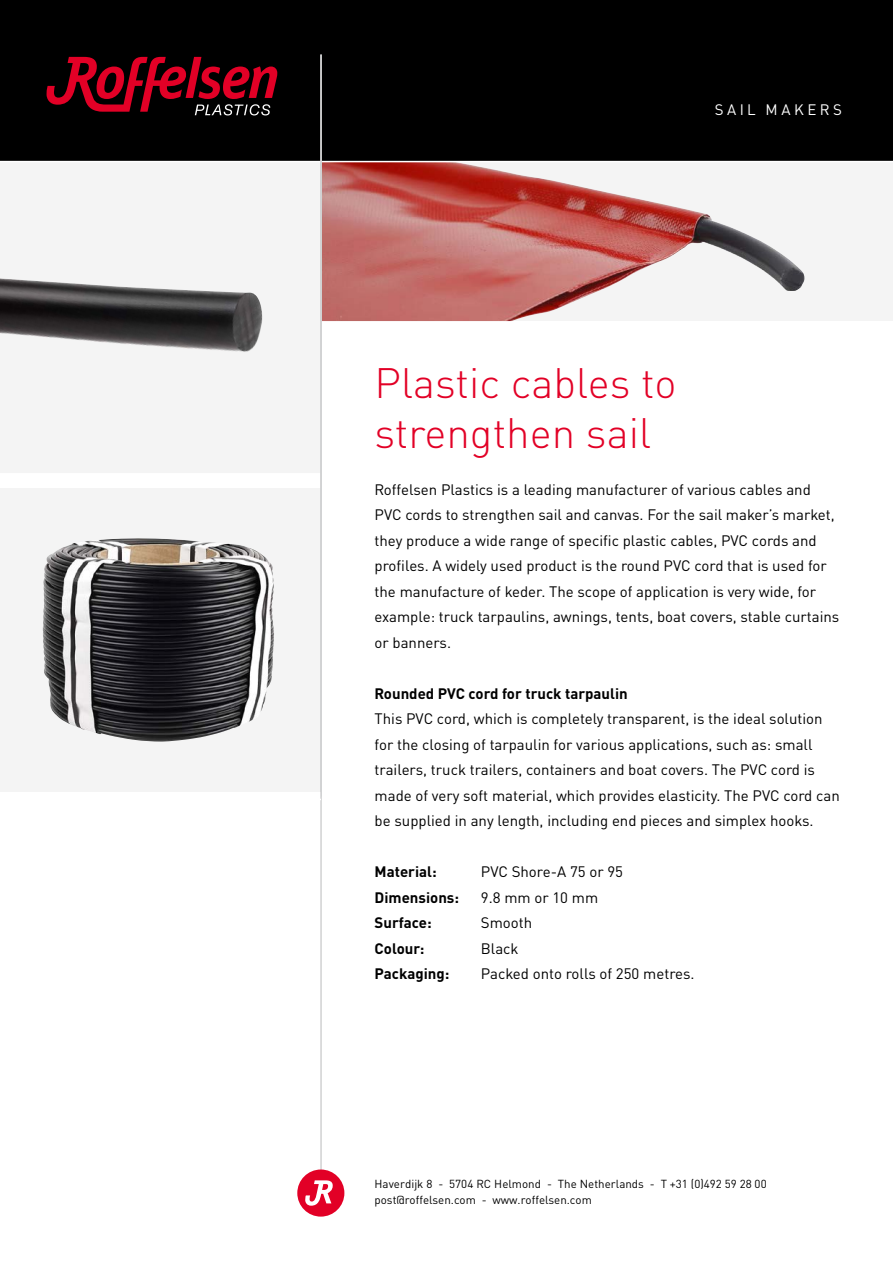
<style>
.page{position:relative;width:893px;height:1263px;background:#fff}
.page>*{position:absolute;margin:0;border:0;box-sizing:border-box;transform-origin:0 0}
.t1{font:300 42px/50.4px "DIN Pro";color:#e20026}
.t2{font:15px/25.5px "DIN Pro";color:#000}
.t3{font:700 15px "DIN Pro";color:#000}
.t4{font:15px "DIN Pro";letter-spacing:.235em;color:#fff}
.t5{font:11.55px/16.5px "DIN Pro";color:#000}
</style>
<div class="page">
<div style="left:321px;top:162px;width:572px;height:159px;background:#f4f4f4"></div>
<img style="left:322px;top:162px;width:483px;height:159px">
<div style="left:0;top:162px;width:321px;height:318px;background:#f4f4f4"></div>
<div style="left:0;top:480px;width:321px;height:319px;background:#f4f4f4"></div>
<img style="left:0;top:278px;width:263px;height:74px">
<img style="left:42px;top:538px;width:232px;height:203px">
<div style="left:0;top:0;width:893px;height:162px;background:#000"></div>
<svg style="left:47px;top:57px;width:230px;height:58px"></svg>
<div style="left:0;top:473px;width:321px;height:15px;background:#fff"></div>
<hr style="left:0;top:161px;width:893px;height:1px;background:#fff">
<div style="left:0;top:792px;width:321px;height:15px;background:#fff"></div>
<hr style="left:320px;top:55px;width:2px;height:1148px;background:#d0d1d2">
<div style="left:297px;top:1169px;width:47px;height:47px;background:#e20026;border-radius:50%"></div>
<svg style="left:305px;top:1180px;width:28px;height:26px"></svg>
<hr style="left:0;top:799px;width:321px;height:1px;background:#fff">
<p class="t4" style="left:715px;top:98px;width:129px">SAIL MAKERS</p>
<h1 class="t1" style="left:375px;top:354px;width:304px">Plastic cables to strengthen sail</h1>
<p class="t2" style="left:375px;top:475px;width:466px">Roffelsen Plastics is a leading manufacturer of various cables and PVC cords to strengthen sail and canvas. For the sail maker’s market, they produce a wide range of specific plastic cables, PVC cords and profiles. A widely used product is the round PVC cord that is used for the manufacture of keder. The scope of application is very wide, for example: truck tarpaulins, awnings, tents, boat covers, stable curtains or banners.</p>
<p class="t3" style="left:375px;top:681px;width:255px">Rounded PVC cord for truck tarpaulin</p>
<p class="t2" style="left:375px;top:705px;width:467px">This PVC cord, which is completely transparent, is the ideal solution for the closing of tarpaulin for various applications, such as: small trailers, truck trailers, containers and boat covers. The PVC cord is made of very soft material, which provides elasticity. The PVC cord can be supplied in any length, including end pieces and simplex hooks.</p>
<p class="t3" style="left:375px;top:859px;width:64px">Material:</p>
<p class="t2" style="left:481px;top:858px;width:144px">PVC Shore-A 75 or 95</p>
<p class="t3" style="left:375px;top:885px;width:86px">Dimensions:</p>
<p class="t2" style="left:481px;top:883px;width:119px">9.8 mm or 10 mm</p>
<p class="t3" style="left:375px;top:910px;width:59px">Surface:</p>
<p class="t2" style="left:481px;top:909px;width:53px">Smooth</p>
<p class="t3" style="left:375px;top:936px;width:51px">Colour:</p>
<p class="t2" style="left:481px;top:934px;width:39px">Black</p>
<p class="t3" style="left:375px;top:961px;width:76px">Packaging:</p>
<p class="t2" style="left:481px;top:960px;width:215px">Packed onto rolls of 250 metres.</p>
<p class="t5" style="left:375px;top:1174px;width:394px">Haverdijk 8 - 5704 RC Helmond - The Netherlands - T +31 (0)492 59 28 00 post@roffelsen.com - www.roffelsen.com</p>
</div>
